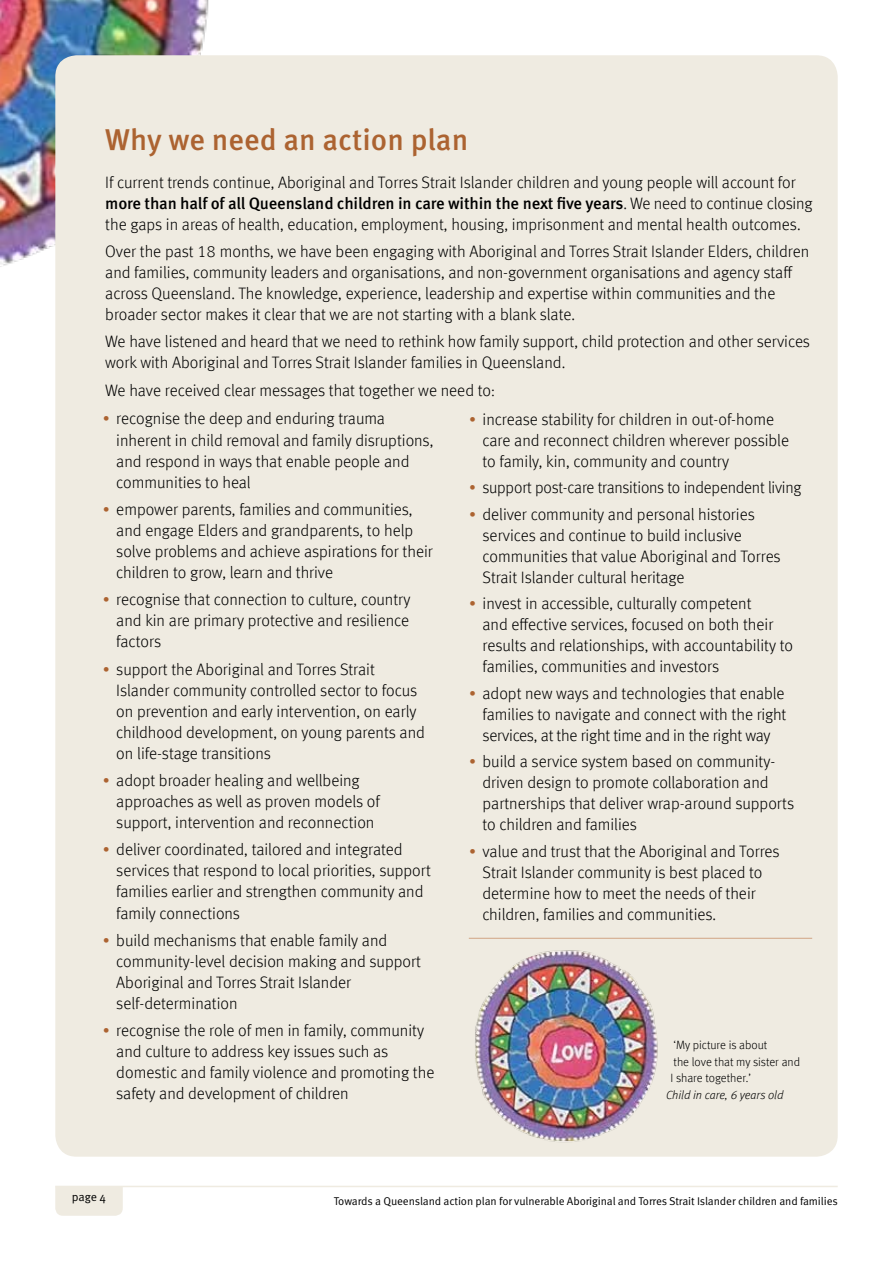
<style>
.page{position:relative;width:893px;height:1263px;background:#fff}
.page>*{position:absolute;margin:0;border:0;box-sizing:border-box;transform-origin:0 0}
.t1{font:500 30px "Meta OT";color:#ac6331}
.t2{font:300 16.5px/21px "Meta Offc";color:#000}
.t3{font:500 16.5px "Meta OT";letter-spacing:-.01em;color:#000}
.t4{font:300 12px/16.5px "Meta Offc";color:#000}
.t5{font:italic 300 12px "Meta Offc";color:#000}
.t6{font:12px "Meta OT Norm";color:#000}
.t7{font:11.25px "Meta OT Norm";letter-spacing:-.01em;color:#000}
.s1{font-family:"Meta Offc";font-weight:300}
.s2{color:#ac6331}
</style>
<div class="page">
<hr style="left:55px;top:1186px;width:783px;height:1px;background:#efebe1">
<div style="left:55px;top:1187px;width:68px;height:29px;background:#efebe1"></div>
<img style="left:0;top:0;width:209px;height:267px">
<div style="left:55px;top:55px;width:783px;height:1102px;background:#efebe1;border-radius:21px"></div>
<hr style="left:469px;top:938px;width:343px;height:1px;background:#d0a484">
<img style="left:475px;top:950px;width:183px;height:192px">
<h1 class="t1" style="left:105px;top:121px;width:365px">Why we need an action plan</h1>
<p class="t2" style="left:105px;top:172px;width:692px">If current trends continue, Aboriginal and Torres Strait Islander children and young people will account for</p>
<p class="t3" style="left:105px;top:193px;width:709px">more than half of all Queensland children in care within the next five years<span class="s1">. We need to continue closing</span></p>
<p class="t2" style="left:105px;top:211px;width:705px;line-height:27.3px">the gaps in areas of health, education, employment, housing, imprisonment and mental health outcomes.<br>Over the past 18 months, we have been engaging with Aboriginal and Torres Strait Islander Elders, children</p>
<p class="t2" style="left:105px;top:262px;width:689px">and families, community leaders and organisations, and non-government organisations and agency staff across Queensland. The knowledge, experience, leadership and expertise within communities and the broader sector makes it clear that we are not starting with a blank slate.</p>
<p class="t2" style="left:105px;top:331px;width:706px">We have listened and heard that we need to rethink how family support, child protection and other services work with Aboriginal and Torres Strait Islander families in Queensland.</p>
<p class="t2" style="left:105px;top:380px;width:391px">We have received clear messages that together we need to:</p>
<p class="t2" style="left:116px;top:409px;width:319px;text-indent:-13px"><span class="s2">•</span> recognise the deep and enduring trauma inherent in child removal and family disruptions, and respond in ways that enable people and communities to heal</p>
<p class="t2" style="left:116px;top:499px;width:318px;text-indent:-13px"><span class="s2">•</span> empower parents, families and communities, and engage Elders and grandparents, to help solve problems and achieve aspirations for their children to grow, learn and thrive</p>
<p class="t2" style="left:116px;top:589px;width:296px;text-align:justify;text-indent:-13px"><span class="s2">•</span> recognise that connection to culture, country and kin are primary protective and resilience factors</p>
<p class="t2" style="left:116px;top:659px;width:310px;text-indent:-13px"><span class="s2">•</span> support the Aboriginal and Torres Strait Islander community controlled sector to focus on prevention and early intervention, on early childhood development, on young parents and on life-stage transitions</p>
<p class="t2" style="left:116px;top:770px;width:265px;text-indent:-13px"><span class="s2">•</span> adopt broader healing and wellbeing approaches as well as proven models of support, intervention and reconnection</p>
<p class="t2" style="left:116px;top:840px;width:316px;text-indent:-13px"><span class="s2">•</span> deliver coordinated, tailored and integrated services that respond to local priorities, support families earlier and strengthen community and family connections</p>
<p class="t2" style="left:116px;top:930px;width:306px;text-indent:-13px"><span class="s2">•</span> build mechanisms that enable family and community-level decision making and support Aboriginal and Torres Strait Islander self-determination</p>
<p class="t2" style="left:116px;top:1020px;width:320px;text-indent:-13px"><span class="s2">•</span> recognise the role of men in family, community and culture to address key issues such as domestic and family violence and promoting the safety and development of children</p>
<p class="t2" style="left:482px;top:409px;width:308px;text-indent:-13px"><span class="s2">•</span> increase stability for children in out-of-home care and reconnect children wherever possible to family, kin, community and country</p>
<p class="t2" style="left:469px;top:477px;width:334px"><span class="s2">•</span> support post-care transitions to independent living</p>
<p class="t2" style="left:482px;top:504px;width:300px;text-indent:-13px"><span class="s2">•</span> deliver community and personal histories services and continue to build inclusive communities that value Aboriginal and Torres Strait Islander cultural heritage</p>
<p class="t2" style="left:482px;top:593px;width:312px;text-indent:-13px"><span class="s2">•</span> invest in accessible, culturally competent<br>and effective services, focused on both their results and relationships, with accountability to families, communities and investors</p>
<p class="t2" style="left:482px;top:683px;width:305px;text-align:justify;text-indent:-13px"><span class="s2">•</span> adopt new ways and technologies that enable families to navigate and connect with the right services, at the right time and in the right way</p>
<p class="t2" style="left:482px;top:751px;width:313px;text-indent:-13px"><span class="s2">•</span> build a service system based on community&shy;driven design to promote collaboration and partnerships that deliver wrap-around supports to children and families</p>
<p class="t2" style="left:482px;top:841px;width:299px;text-indent:-13px"><span class="s2">•</span> value and trust that the Aboriginal and Torres Strait Islander community is best placed to determine how to meet the needs of their children, families and communities.</p>
<p class="t4" style="left:670px;top:1037px;width:131px">‘My picture is about<br>the love that my sister and<br>I share together.’</p>
<p class="t5" style="left:666px;top:1088px;width:119px">Child in care, 6 years old</p>
<p class="t6" style="left:72px;top:1189px;width:36px">page 4</p>
<p class="t7" style="left:334px;top:1194px;width:505px">Towards a Queensland action plan for vulnerable Aboriginal and Torres Strait Islander children and families</p>
</div>
